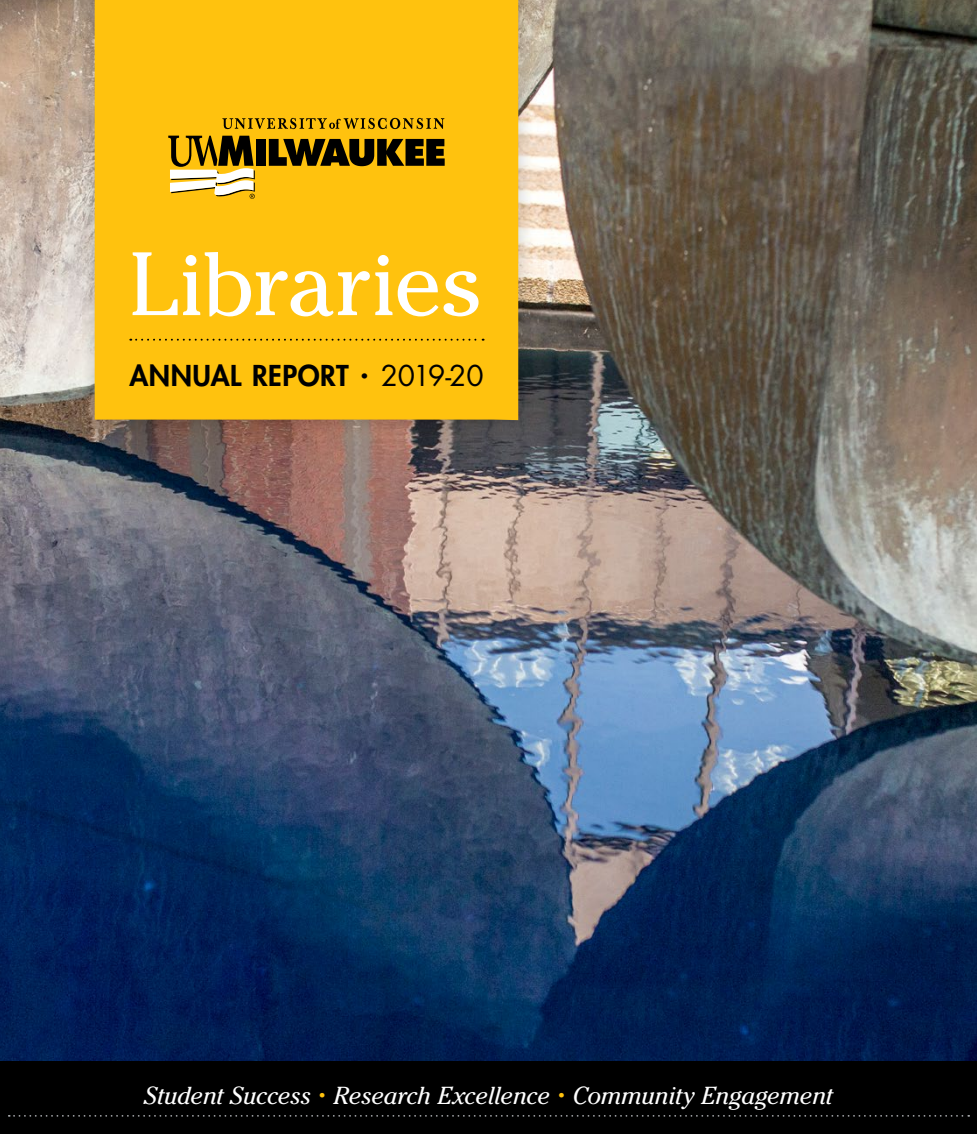
<style>
.page{position:relative;width:977px;height:1134px;background:#fff}
.page>*{position:absolute;margin:0;border:0;box-sizing:border-box;transform-origin:0 0}
.t1{font:89.25px "Cheltenham Std";letter-spacing:-.015em;color:#fff}
.t2{font:800 28px "Futura Std";letter-spacing:.02em;color:#000}
.t3{font:italic 24.5px "Cheltenham Std";letter-spacing:-.01em;color:#fff}
.s1{font-weight:400}
</style>
<div class="page">
<img style="left:0;top:0;width:976px;height:1061px">
<div style="left:0;top:1061px;width:976px;height:73px;background:#000"></div>
<svg style="left:9px;top:1115px;width:960px;height:2px"></svg>
<div style="left:77px;top:0;width:458px;height:437px;background:#000;opacity:.2"></div>
<div style="left:95px;top:0;width:423px;height:420px;background:#ffc20e"></div>
<svg style="left:130px;top:339px;width:353px;height:2px"></svg>
<svg style="left:168px;top:136px;width:87px;height:63px"></svg>
<svg style="left:222px;top:118px;width:222px;height:11px;background:#b18709"></svg>
<div style="left:256px;top:139px;width:10px;height:27px;background:#000"></div>
<svg style="left:269px;top:139px;width:175px;height:27px;background:#433303"></svg>
<svg style="left:362px;top:373px;width:5px;height:5px"></svg>
<h1 class="t1" style="left:129px;top:232px;width:356px">Libraries</h1>
<p class="t2" style="left:129px;top:358px;width:356px">ANNUAL REPORT <span class="s1">2019-20</span></p>
<p class="t3" style="left:144px;top:1081px;width:690px">Student Success Research Excellence Community Engagement</p>
</div>
